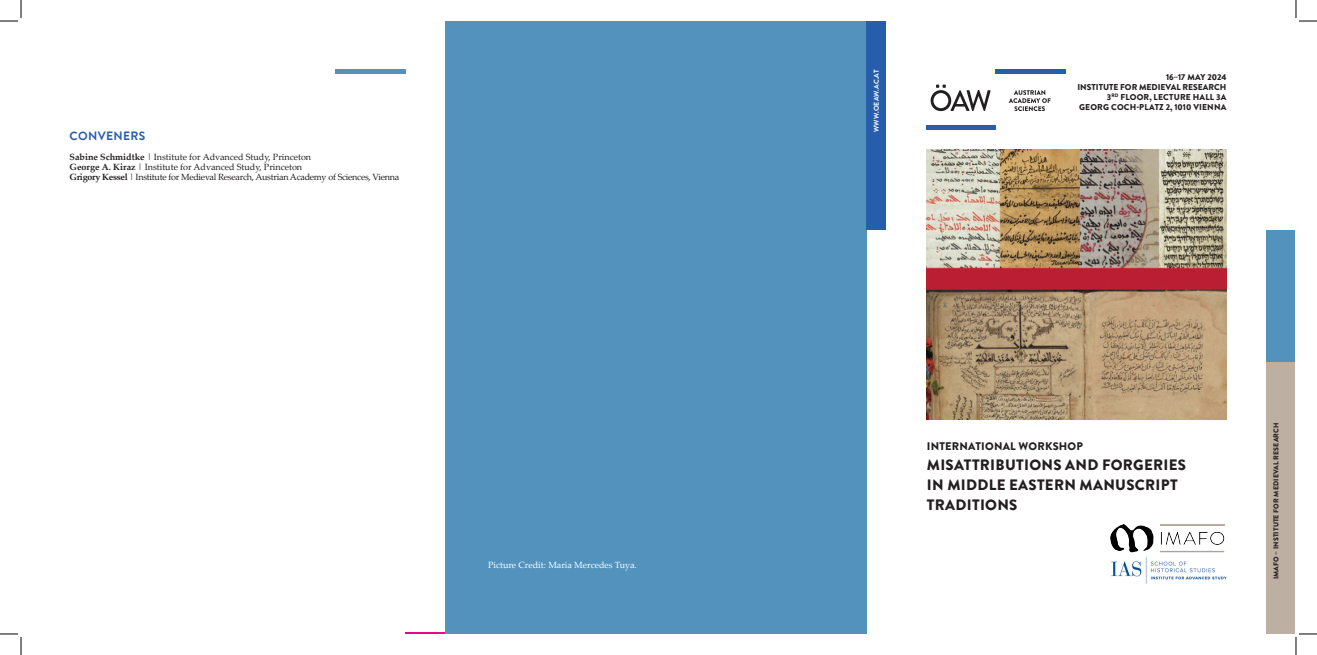
<style>
.page{position:relative;width:1317px;height:655px;background:#fff}
.page>*{position:absolute;margin:0;border:0;box-sizing:border-box;transform-origin:0 0}
.t1{font:900 15px/20px "Brandon Grotesque";letter-spacing:.02em;color:#231f20}
.t2{font:700 12px "Brandon Grotesque";letter-spacing:.03em;color:#275eac}
.t3{font:900 11px "Brandon Grotesque";letter-spacing:.02em;color:#231f20}
.t4{font:9px/10px "Palatino Linotype";color:#231f20}
.t5{font:9px "Palatino Linotype";color:#fff}
.t6{font:900 8.5px/10px "Brandon Grotesque";color:#231f20;text-align:right}
.t7{font:900 7px "Brandon Grotesque";letter-spacing:.02em;color:#231f20}
.t8{font:700 7px "Brandon Grotesque";letter-spacing:.02em;color:#fff}
.s1{font-weight:700}
</style>
<div class="page">
<div style="left:1265px;top:359px;width:29px;height:274px;background:#beafa3"></div>
<div style="left:1265px;top:229px;width:29px;height:132px;background:#5292bd"></div>
<div style="left:445px;top:21px;width:421px;height:612px;background:#5292bd"></div>
<div style="left:866px;top:21px;width:20px;height:208px;background:#275eac"></div>
<hr style="left:405px;top:631px;width:40px;height:2px;background:#ed028c">
<hr style="left:926px;top:125px;width:69px;height:4px;background:#275eac">
<div style="left:995px;top:69px;width:70px;height:5px;background:#275eac"></div>
<svg style="left:930px;top:85px;width:60px;height:26px"></svg>
<svg style="left:1008px;top:90px;width:42px;height:21px"></svg>
<img style="left:1110px;top:524px;width:115px;height:29px">
<img style="left:926px;top:149px;width:300px;height:270px">
<div style="left:335px;top:69px;width:70px;height:5px;background:#5292bd"></div>
<img style="left:1111px;top:557px;width:115px;height:27px">
<svg style="left:0;top:0;width:22px;height:22px"></svg>
<svg style="left:0;top:633px;width:22px;height:21px"></svg>
<svg style="left:1295px;top:0;width:21px;height:22px"></svg>
<svg style="left:1295px;top:633px;width:21px;height:21px"></svg>
<h2 class="t2" style="left:70px;top:127px;width:77px">CONVENERS</h2>
<p class="t4" style="left:69px;top:151px;width:331px"><span class="s1">Sabine Schmidtke</span> | Institute for Advanced Study, Princeton<br><span class="s1">George A. Kiraz</span> | Institute for Advanced Study, Princeton<br><span class="s1">Grigory Kessel</span> | Institute for Medieval Research, Austrian Academy of Sciences, Vienna</p>
<p class="t5" style="left:488px;top:558px;width:150px">Picture Credit: Maria Mercedes Tuya.</p>
<p class="t8" style="left:871px;top:132px;width:64px;rotate:-90deg">WWW.OEAW.AC.AT</p>
<p class="t6" style="left:1077px;top:72px;width:150px">16–17 MAY 2024<br>INSTITUTE FOR MEDIEVAL RESEARCH<br>3<sup>RD</sup> FLOOR, LECTURE HALL 3A<br>GEORG COCH-PLATZ 2, 1010 VIENNA</p>
<p class="t3" style="left:926px;top:437px;width:158px">INTERNATIONAL WORKSHOP</p>
<h1 class="t1" style="left:926px;top:454px;width:261px">MISATTRIBUTIONS AND FORGERIES<br>IN MIDDLE EASTERN MANUSCRIPT<br>TRADITIONS</h1>
<p class="t7" style="left:1270px;top:579px;width:158px;rotate:-90deg">IMAFO – INSTITUTE FOR MEDIEVAL RESEARCH</p>
</div>
